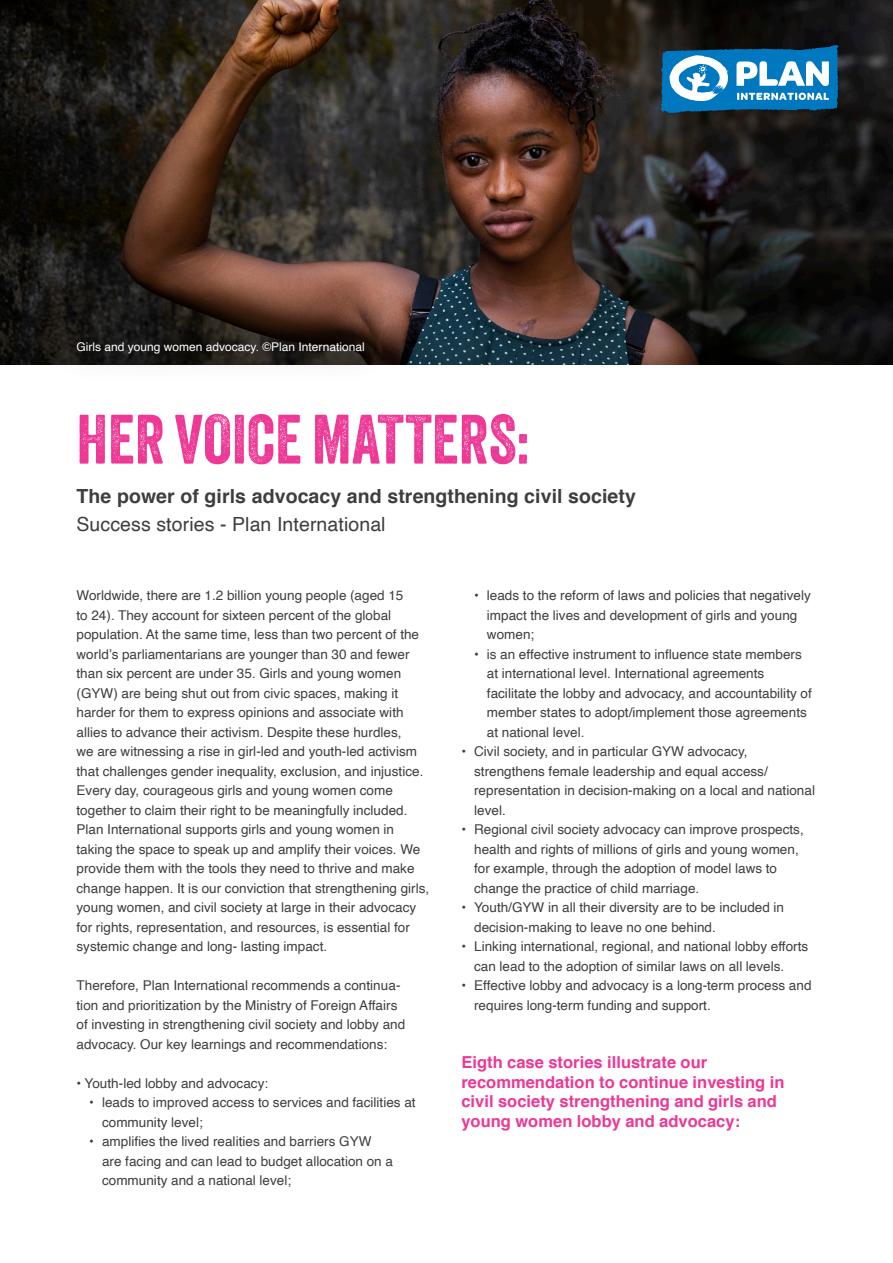
<style>
.page{position:relative;width:893px;height:1263px;background:#fff}
.page>*{position:absolute;margin:0;border:0;box-sizing:border-box;transform-origin:0 0}
.t1{font:67.5px "Veneer";letter-spacing:.005em;color:#ed3896}
.F-Kop_1{font:700 19.5px/28.5px "Helvetica";letter-spacing:.005em;color:#3e3e3f}
.F-Kop_2_-_roze{font:700 16.5px/19.5px "Helvetica";color:#ed3896}
.t2{font:13.5px/19.5px "Helvetica";color:#3e3e3f}
.t3{font:12px "Helvetica";color:#fff}
.s1{font-weight:400}
</style>
<div class="page">
<img style="left:0;top:0;width:893px;height:266px">
<svg style="left:0;top:266px;width:893px;height:98px;background:#352c29"></svg>
<svg style="left:660px;top:46px;width:179px;height:66px"></svg>
<div style="left:49px;top:311px;width:344px;height:73px;background:#231f20;opacity:.75"></div>
<p class="t3" style="left:77px;top:338px;width:290px">Girls and young women advocacy. ©Plan International</p>
<p class="t1" style="left:77px;top:398px;width:454px">HER VOICE MATTERS:</p>
<p class="F-Kop_1" style="left:77px;top:482px;width:561px">The power of girls advocacy and strengthening civil society<br><span class="s1">Success stories - Plan International</span></p>
<p class="t2" style="left:77px;top:586px;width:328px">Worldwide, there are 1.2 billion young people (aged 15 to 24). They account for sixteen percent of the global</p>
<p class="t2" style="left:77px;top:625px;width:354px">population. At the same time, less than two percent of the world’s parliamentarians are younger than 30 and fewer than six percent are under 35. Girls and young women (GYW) are being shut out from civic spaces, making it harder for them to express opinions and associate with allies to advance their activism. Despite these hurdles,<br>we are witnessing a rise in girl-led and youth-led activism that challenges gender inequality, exclusion, and injustice.<br>Every day, courageous girls and young women come together to claim their right to be meaningfully included.<br>Plan International supports girls and young women in taking the space to speak up and amplify their voices. We provide them with the tools they need to thrive and make change happen. It is our conviction that strengthening girls, young women, and civil society at large in their advocacy for rights, representation, and resources, is essential for systemic change and long- lasting impact.</p>
<p class="t2" style="left:77px;top:976px;width:330px">Therefore, Plan International recommends a continua&shy;tion and prioritization by the Ministry of Foreign Affairs of investing in strengthening civil society and lobby and advocacy. Our key learnings and recommendations:</p>
<p class="t2" style="left:77px;top:1073px;width:193px">• Youth-led lobby and advocacy:</p>
<p class="t2" style="left:102px;top:1093px;width:315px;text-indent:-13px">• leads to improved access to services and facilities at community level;</p>
<p class="t2" style="left:102px;top:1132px;width:292px;text-indent:-13px">• amplifies the lived realities and barriers GYW are facing and can lead to budget allocation on a community and a national level;</p>
<p class="t2" style="left:487px;top:586px;width:325px;text-indent:-13px">• leads to the reform of laws and policies that negatively impact the lives and development of girls and young women;</p>
<p class="t2" style="left:487px;top:644px;width:326px;text-indent:-13px">• is an effective instrument to influence state members at international level. International agreements facilitate the lobby and advocacy, and accountability of member states to adopt/implement those agreements at national level.</p>
<p class="t2" style="left:474px;top:742px;width:342px;text-indent:-13px">• Civil society, and in particular GYW advocacy, strengthens female leadership and equal access/ representation in decision-making on a local and national level.</p>
<p class="t2" style="left:474px;top:820px;width:331px;text-indent:-13px">• Regional civil society advocacy can improve prospects, health and rights of millions of girls and young women, for example, through the adoption of model laws to change the practice of child marriage.</p>
<p class="t2" style="left:474px;top:898px;width:311px;text-indent:-13px">• Youth/GYW in all their diversity are to be included in decision-making to leave no one behind.</p>
<p class="t2" style="left:474px;top:937px;width:336px;text-indent:-13px">• Linking international, regional, and national lobby efforts can lead to the adoption of similar laws on all levels.</p>
<p class="t2" style="left:474px;top:976px;width:339px;text-indent:-13px">• Effective lobby and advocacy is a long-term process and requires long-term funding and support.</p>
<p class="F-Kop_2_-_roze" style="left:461px;top:1053px;width:325px">Eigth case stories illustrate our recommendation to continue investing in civil society strengthening and girls and young women lobby and advocacy:</p>
</div>
